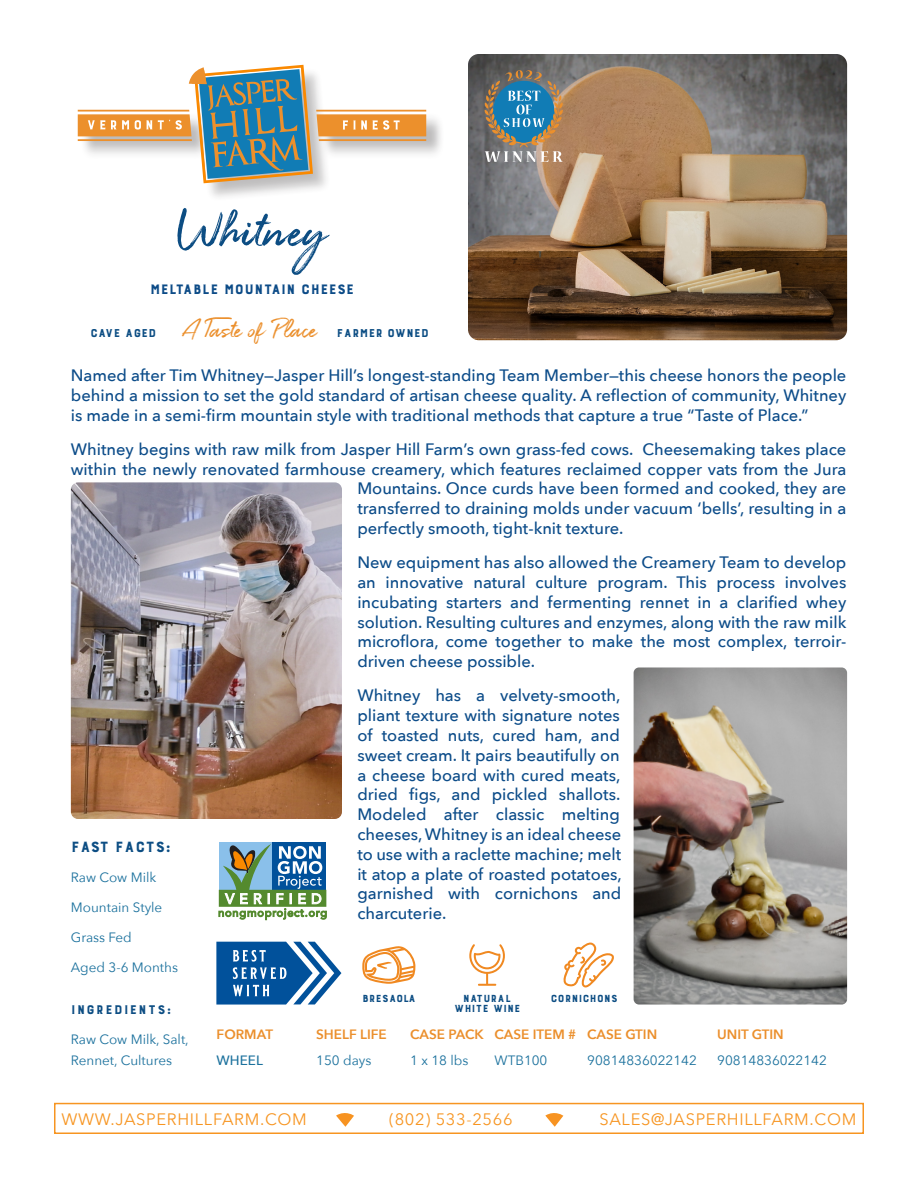
<style>
.page{position:relative;width:918px;height:1188px;background:#fff}
.page>*{position:absolute;margin:0;border:0;box-sizing:border-box;transform-origin:0 0}
.Paragraph_Style_1{font:73.5px "Perfetto";color:#0c4d83}
.t1{font:36px "Perfetto";letter-spacing:-.04em;color:#eb8f2c}
.t2{font:19.5px "Burford Base";color:#0c4d83}
.t3{font:18px "Burford Base";color:#0c4b87}
.t4{font:500 16.5px/19.8px "Avenir Next";color:#0c4c89;text-align:justify}
.Table_Style{font:16.5px "Avenir Next";letter-spacing:.04em;color:#f79521}
.t5{font:16.5px "Burford Base";letter-spacing:.06em;color:#0c4d83}
.t6{font:15px "Burford Base";color:#0c4d83}
.t7{font:13.5px/21px "Avenir Next";color:#1b719d}
.Table_Style-2{font:600 13.5px "Avenir Next";color:#eb8f2c}
.t8{font:13.5px/10.5px "Burford Base";color:#0c4d83;text-align:center}
.t9{font:500 13.5px "Avenir Next";color:#1b719d}
</style>
<div class="page">
<img style="left:468px;top:54px;width:379px;height:286px">
<div style="left:54px;top:1103px;width:810px;height:31px;border:2px solid #f79521"></div>
<svg style="left:336px;top:1113px;width:18px;height:14px"></svg>
<svg style="left:545px;top:1113px;width:18px;height:14px"></svg>
<img style="left:71px;top:482px;width:271px;height:337px">
<svg style="left:216px;top:942px;width:125px;height:63px"></svg>
<div style="left:80px;top:68px;width:365px;height:133px;background:#231f20;opacity:.3"></div>
<svg style="left:78px;top:64px;width:348px;height:121px"></svg>
<div style="left:219px;top:842px;width:53px;height:48px;background:#8ac0ea"></div>
<div style="left:272px;top:842px;width:54px;height:48px;background:#01519b"></div>
<svg style="left:219px;top:844px;width:108px;height:76px"></svg>
<svg style="left:362px;top:946px;width:53px;height:38px"></svg>
<svg style="left:469px;top:944px;width:36px;height:42px"></svg>
<svg style="left:563px;top:942px;width:51px;height:45px"></svg>
<img style="left:634px;top:667px;width:213px;height:338px">
<svg style="left:484px;top:70px;width:79px;height:92px;background:#70858a"></svg>
<p class="Paragraph_Style_1" style="left:178px;top:192px;width:149px">Whitney</p>
<p class="t3" style="left:150px;top:279px;width:206px">Meltable Mountain Cheese</p>
<p class="t6" style="left:90px;top:325px;width:68px">Cave Aged</p>
<p class="t1" style="left:182px;top:311px;width:135px">A Taste of P lace</p>
<p class="t6" style="left:337px;top:325px;width:94px">FArmer owned</p>
<p class="t4" style="left:71px;top:365px;width:777px">Named after Tim Whitney—Jasper Hill’s longest-standing Team Member—this cheese honors the people behind a mission to set the gold standard of artisan cheese quality. A reflection of community, Whitney is made in a semi-firm mountain style with traditional methods that capture a true “Taste of Place.”</p>
<p class="t4" style="left:71px;top:439px;width:777px">Whitney begins with raw milk from Jasper Hill Farm’s own grass-fed cows. Cheesemaking takes place</p>
<p class="t4" style="left:71px;top:458px;width:777px">within the newly renovated farmhouse creamery, which features reclaimed copper vats from the Jura</p>
<p class="t4" style="left:357px;top:478px;width:491px">Mountains. Once curds have been formed and cooked, they are</p>
<p class="t4" style="left:357px;top:498px;width:491px">transferred to draining molds under vacuum ‘bells’, resulting in a</p>
<p class="t4" style="left:357px;top:518px;width:268px">perfectly smooth, tight-knit texture.</p>
<p class="t4" style="left:357px;top:552px;width:491px">New equipment has also allowed the Creamery Team to develop an innovative natural culture program. This process involves incubating starters and fermenting rennet in a clarified whey solution. Resulting cultures and enzymes, along with the raw milk microflora, come together to make the most complex, terroir&shy;driven cheese possible.</p>
<p class="t4" style="left:357px;top:685px;width:266px;text-align:left">Whitney has a velvety-smooth, pliant texture with signature notes of toasted nuts, cured ham, and sweet cream. It pairs beautifully on a cheese board with cured meats, dried figs, and pickled shallots.<br>Modeled after classic melting cheeses, Whitney is an ideal cheese to use with a raclette machine; melt it atop a plate of roasted potatoes, garnished with cornichons and charcuterie.</p>
<p class="t2" style="left:71px;top:837px;width:102px">FAST FACTS:</p>
<p class="t7" style="left:71px;top:866px;width:87px">Raw Cow Milk</p>
<p class="t7" style="left:71px;top:896px;width:93px">Mountain Style</p>
<p class="t7" style="left:71px;top:926px;width:63px">Grass Fed</p>
<p class="t7" style="left:71px;top:956px;width:109px">Aged 3-6 Months</p>
<p class="t5" style="left:71px;top:1001px;width:102px">INGREDIENTS:</p>
<p class="t7" style="left:71px;top:1028px;width:119px">Raw Cow Milk, Salt,<br>Rennet, Cultures</p>
<p class="t8" style="left:362px;top:993px;width:55px">Bresaola</p>
<p class="t8" style="left:454px;top:993px;width:68px">Natural<br>White Wine</p>
<p class="t8" style="left:551px;top:993px;width:69px">CORNICHONS</p>
<p class="Table_Style-2" style="left:217px;top:1023px;width:58px">FORMAT</p>
<p class="Table_Style-2" style="left:316px;top:1023px;width:72px">SHELF LIFE</p>
<p class="Table_Style-2" style="left:410px;top:1023px;width:75px">CASE PACK</p>
<p class="Table_Style-2" style="left:495px;top:1023px;width:83px">CASE ITEM #</p>
<p class="Table_Style-2" style="left:587px;top:1023px;width:71px">CASE GTIN</p>
<p class="Table_Style-2" style="left:717px;top:1023px;width:68px">UNIT GTIN</p>
<p class="t9" style="left:217px;top:1048px;width:48px">WHEEL</p>
<p class="t7" style="left:316px;top:1049px;width:57px">150 days</p>
<p class="t7" style="left:410px;top:1049px;width:60px">1 x 18 lbs</p>
<p class="t7" style="left:495px;top:1049px;width:54px">WTB100</p>
<p class="t7" style="left:587px;top:1049px;width:111px">90814836022142</p>
<p class="t7" style="left:717px;top:1049px;width:111px">90814836022142</p>
<p class="Table_Style" style="left:62px;top:1105px;width:247px">WWW.JASPERHILLFARM.COM</p>
<p class="Table_Style" style="left:389px;top:1105px;width:125px">(802) 533-2566</p>
<p class="Table_Style" style="left:599px;top:1105px;width:259px">SALES@JASPERHILLFARM.COM</p>
</div>
